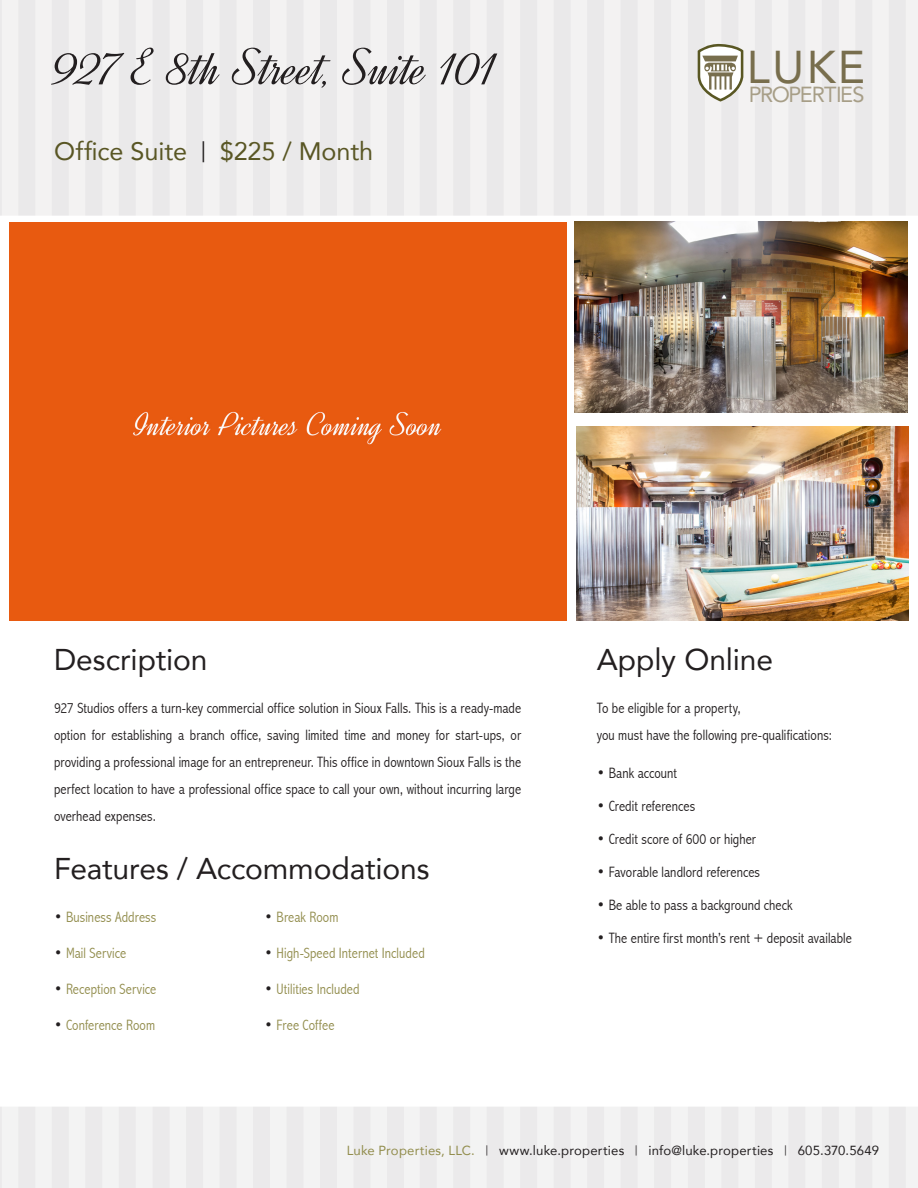
<style>
.page{position:relative;width:918px;height:1188px;background:#fff}
.page>*{position:absolute;margin:0;border:0;box-sizing:border-box;transform-origin:0 0}
.t1{font:52.5px "Dynalight";letter-spacing:-.005em;color:#231f20}
.t2{font:45.9px "Avenir";color:#786e4d}
.t3{font:30px "Avenir";letter-spacing:-.005em;color:#231f20}
.t4{font:25.2px "Avenir";letter-spacing:-.005em;color:#595624}
.t5{font:21.75px "Avenir";letter-spacing:-.075em;color:#a79e87}
.t6{font:300 condensed 15px/27px "Abadi";letter-spacing:.005em;color:#231f20;text-align:justify}
.t7{font:300 condensed 15px "Abadi";letter-spacing:.005em;color:#928d4d}
.t8{font:13.2px "Avenir";letter-spacing:.015em;color:#231f20}
.s1{font-size:21px;color:#231f20}
.s2{font-size:16.5px;color:#231f20}
.s3{font-size:16.5px}
.s4{color:#928d4d}
.s5{font-size:10.2px}
</style>
<div class="page">
<img style="left:0;top:0;width:918px;height:1188px">
<svg style="left:698px;top:43px;width:45px;height:59px"></svg>
<div style="left:9px;top:223px;width:558px;height:398px;background:#e85a10"></div>
<img style="left:574px;top:221px;width:333px;height:192px">
<img style="left:576px;top:427px;width:333px;height:194px">
<p class="t1" style="left:54px;top:37px;width:445px">927 E 8th Street, Suite 101</p>
<p class="t4" style="left:54px;top:131px;width:321px">Office Suite <span class="s1">|</span> $225 / Month</p>
<p class="t2" style="left:747px;top:30px;width:120px">LUKE</p>
<p class="t5" style="left:749px;top:77px;width:117px">PROPERTIES</p>
<p class="t3" style="left:54px;top:635px;width:155px">Description</p>
<p class="t3" style="left:597px;top:635px;width:178px">Apply Online</p>
<p class="t6" style="left:54px;top:695px;width:469px">927 Studios offers a turn-key commercial office solution in Sioux Falls. This is a ready-made option for establishing a branch office, saving limited time and money for start-ups, or providing a professional image for an entrepreneur. This office in downtown Sioux Falls is the perfect location to have a professional office space to call your own, without incurring large overhead expenses.</p>
<p class="t3" style="left:54px;top:844px;width:377px">Features / Accommodations</p>
<p class="t7" style="left:54px;top:908px;width:104px"><span class="s2">•</span> Business Address</p>
<p class="t7" style="left:54px;top:944px;width:74px"><span class="s2">•</span> Mail Service</p>
<p class="t7" style="left:54px;top:980px;width:104px"><span class="s2">•</span> Reception Service</p>
<p class="t7" style="left:54px;top:1016px;width:103px"><span class="s2">•</span> Conference Room</p>
<p class="t7" style="left:265px;top:908px;width:75px"><span class="s2">•</span> Break Room</p>
<p class="t7" style="left:265px;top:944px;width:162px"><span class="s2">•</span> High-Speed Internet Included</p>
<p class="t7" style="left:265px;top:980px;width:96px"><span class="s2">•</span> Utilities Included</p>
<p class="t7" style="left:265px;top:1016px;width:71px"><span class="s2">•</span> Free Coffee</p>
<p class="t6" style="left:597px;top:695px;width:145px">To be eligible for a property,</p>
<p class="t6" style="left:597px;top:722px;width:237px">you must have the following pre-qualifications:</p>
<p class="t6" style="left:597px;top:759px;width:82px"><span class="s3">•</span> Bank account</p>
<p class="t6" style="left:597px;top:792px;width:100px"><span class="s3">•</span> Credit references</p>
<p class="t6" style="left:597px;top:825px;width:161px"><span class="s3">•</span> Credit score of 600 or higher</p>
<p class="t6" style="left:597px;top:858px;width:165px"><span class="s3">•</span> Favorable landlord references</p>
<p class="t6" style="left:597px;top:891px;width:198px"><span class="s3">•</span> Be able to pass a background check</p>
<p class="t6" style="left:597px;top:924px;width:257px"><span class="s3">•</span> The entire first month’s rent + deposit available</p>
<p class="t8" style="left:347px;top:1139px;width:534px"><span class="s4">Luke Properties, LLC.</span> <span class="s5">|</span> www.luke.properties <span class="s5">|</span> info@luke.properties <span class="s5">|</span> 605.370.5649</p>
</div>
